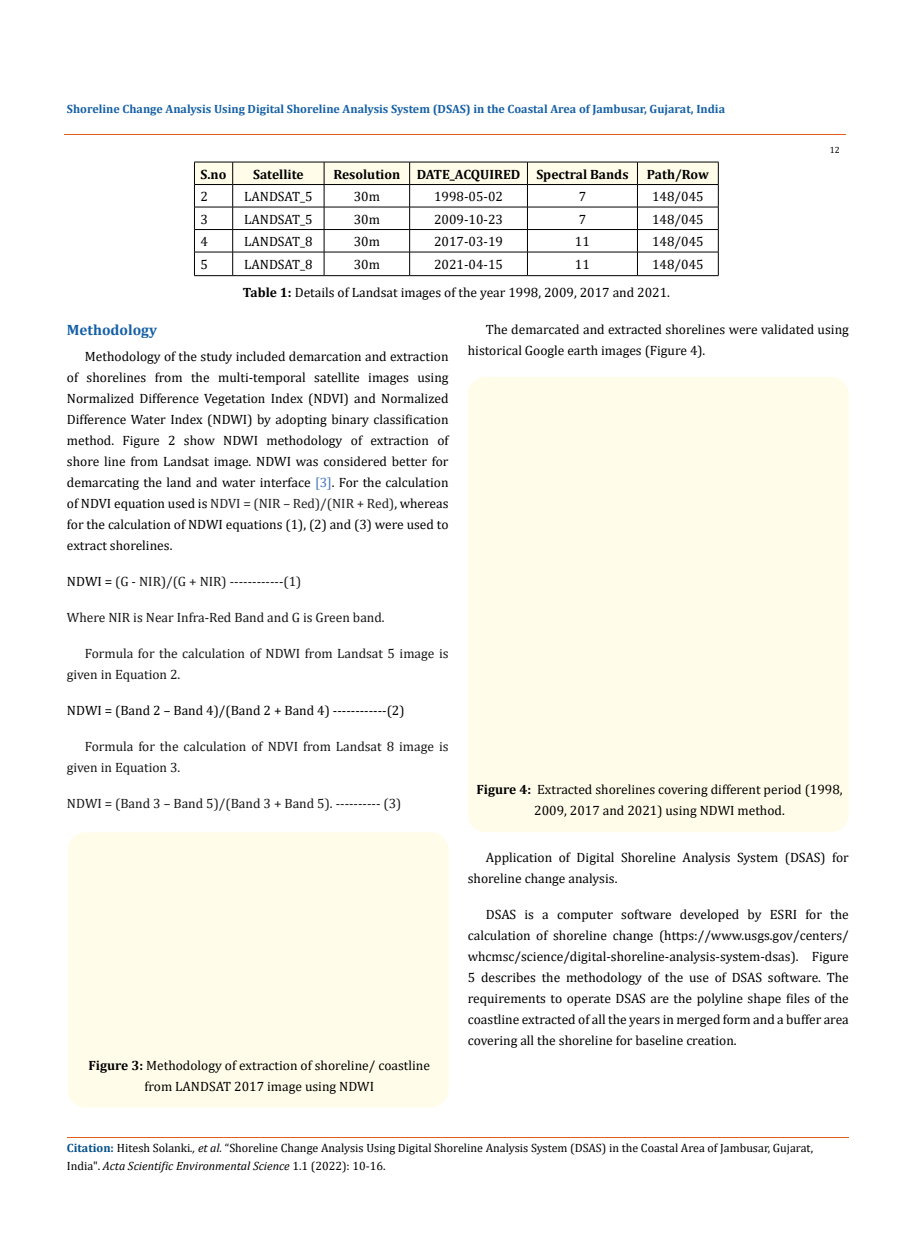
<style>
.page{position:relative;width:917px;height:1242px;background:#fff}
.page>*{position:absolute;margin:0;border:0;box-sizing:border-box;transform-origin:0 0}
.t1{font:700 15px "Cambria";color:#1560a6}
.t2{font:13.5px/21px "Cambria";color:#000}
.t3{font:13.5px/21px "Cambria";color:#171717}
.t4{font:700 13.5px "Cambria";color:#000}
.t5{font:12px/18px "Cambria";color:#000}
.t6{font:700 12px "Cambria";color:#1560a6}
.t7{font:9px "Cambria";color:#000}
.s1{font-weight:700}
.s2{color:#4472c4}
.s3{color:#202124}
.s4{color:#000}
.s5{font-weight:700;color:#035089}
.s6{font-style:italic}
</style>
<div class="page">
<svg style="left:194px;top:162px;width:525px;height:113px"></svg>
<hr style="left:194px;top:275px;width:39px;height:1px;background:#000">
<hr style="left:233px;top:275px;width:91px;height:1px;background:#000">
<hr style="left:324px;top:275px;width:85px;height:1px;background:#000">
<hr style="left:409px;top:275px;width:118px;height:1px;background:#000">
<hr style="left:527px;top:275px;width:110px;height:1px;background:#000">
<hr style="left:637px;top:275px;width:81px;height:1px;background:#000">
<div style="left:68px;top:832px;width:380px;height:275px;background:#fffde9;border-radius:18px"></div>
<div style="left:468px;top:377px;width:380px;height:455px;background:#fffde9;border-radius:18px"></div>
<hr style="left:64px;top:135px;width:781px;height:1px;background:#e05d1a">
<hr style="left:67px;top:1137px;width:781px;height:1px;background:#e05d1a">
<p class="t6" style="left:67px;top:100px;width:659px">Shoreline Change Analysis Using Digital Shoreline Analysis System (DSAS) in the Coastal Area of Jambusar, Gujarat, India</p>
<p class="t4" style="left:200px;top:164px;width:27px">S.no</p>
<p class="t4" style="left:253px;top:164px;width:52px">Satellite</p>
<p class="t4" style="left:333px;top:164px;width:297px">Resolution DATE_ACQUIRED Spectral Bands</p>
<p class="t4" style="left:647px;top:164px;width:63px">Path/Row</p>
<p class="t2" style="left:200px;top:186px;width:9px">2</p>
<p class="t2" style="left:244px;top:186px;width:70px">LANDSAT_5</p>
<p class="t2" style="left:354px;top:186px;width:28px">30m</p>
<p class="t2" style="left:434px;top:186px;width:70px">1998-05-02</p>
<p class="t2" style="left:578px;top:186px;width:9px">7</p>
<p class="t2" style="left:652px;top:186px;width:53px">148/045</p>
<p class="t2" style="left:200px;top:208px;width:9px">3</p>
<p class="t2" style="left:244px;top:208px;width:70px">LANDSAT_5</p>
<p class="t2" style="left:354px;top:208px;width:28px">30m</p>
<p class="t2" style="left:434px;top:208px;width:70px">2009-10-23</p>
<p class="t2" style="left:578px;top:208px;width:9px">7</p>
<p class="t2" style="left:652px;top:208px;width:53px">148/045</p>
<p class="t2" style="left:200px;top:231px;width:9px">4</p>
<p class="t2" style="left:244px;top:231px;width:70px">LANDSAT_8</p>
<p class="t2" style="left:354px;top:231px;width:28px">30m</p>
<p class="t2" style="left:434px;top:231px;width:70px">2017-03-19</p>
<p class="t2" style="left:575px;top:231px;width:16px">11</p>
<p class="t2" style="left:652px;top:231px;width:53px">148/045</p>
<p class="t2" style="left:200px;top:254px;width:9px">5</p>
<p class="t2" style="left:244px;top:254px;width:70px">LANDSAT_8</p>
<p class="t2" style="left:354px;top:254px;width:28px">30m</p>
<p class="t2" style="left:434px;top:254px;width:70px">2021-04-15</p>
<p class="t2" style="left:575px;top:254px;width:16px">11</p>
<p class="t2" style="left:243px;top:251px;width:462px;line-height:27.8px;text-indent:409px">148/045<br><span class="s1">Table 1:</span> Details of Landsat images of the year 1998, 2009, 2017 and 2021.</p>
<p class="t7" style="left:829px;top:145px;width:11px">12</p>
<p class="t1" style="left:67px;top:319px;width:92px">Methodology</p>
<p class="t2" style="left:67px;top:345px;width:383px;text-align:justify;text-indent:18px">Methodology of the study included demarcation and extraction of shorelines from the multi-temporal satellite images using Normalized Difference Vegetation Index (NDVI) and Normalized Difference Water Index (NDWI) by adopting binary classification method. Figure 2 show NDWI methodology of extraction of shore line from Landsat image. NDWI was considered better for demarcating the land and water interface <span class="s2">[3]</span>. For the calculation of NDVI equation used is <span class="s3">NDVI = (NIR – Red)/(NIR + Red)</span>, whereas for the calculation of NDWI equations (1), (2) and (3) were used to extract shorelines.</p>
<p class="t3" style="left:67px;top:570px;width:236px"><span class="s4">NDWI =</span> (G - NIR)/(G + NIR) ------------(1)</p>
<p class="t3" style="left:67px;top:606px;width:319px">Where NIR is Near Infra-Red Band and G is Green band.</p>
<p class="t3" style="left:67px;top:642px;width:383px;text-indent:18px">Formula for the calculation of NDWI from Landsat 5 image is given in Equation 2.</p>
<p class="t2" style="left:67px;top:699px;width:339px">NDWI = (Band 2 – Band 4)/(Band 2 + Band 4) ------------(2)</p>
<p class="t3" style="left:67px;top:735px;width:383px;text-indent:18px">Formula for the calculation of NDVI from Landsat 8 image is given in Equation 3.</p>
<p class="t3" style="left:67px;top:793px;width:336px">NDWI = (Band 3 – Band 5)/(Band 3 + Band 5). ---------- (3)</p>
<p class="t2" style="left:88px;top:1054px;width:343px;text-align:center"><span class="s1">Figure 3:</span> Methodology of extraction of shoreline/ coastline from LANDSAT 2017 image using NDWI</p>
<p class="t2" style="left:468px;top:319px;width:382px;text-indent:18px">The demarcated and extracted shorelines were validated using historical Google earth images (Figure 4).</p>
<p class="t2" style="left:476px;top:779px;width:367px;text-align:center"><span class="s1">Figure 4:</span> Extracted shorelines covering different period (1998,<br>2009, 2017 and 2021) using NDWI method.</p>
<p class="t2" style="left:468px;top:847px;width:382px;text-indent:18px">Application of Digital Shoreline Analysis System (DSAS) for shoreline change analysis.</p>
<p class="t2" style="left:468px;top:904px;width:382px;text-align:justify;text-indent:18px">DSAS is a computer software developed by ESRI for the calculation of shoreline change (https://www.usgs.gov/centers/ whcmsc/science/digital-shoreline-analysis-system-dsas). Figure 5 describes the methodology of the use of DSAS software. The requirements to operate DSAS are the polyline shape files of the coastline extracted of all the years in merged form and a buffer area covering all the shoreline for baseline creation.</p>
<p class="t5" style="left:67px;top:1139px;width:747px"><span class="s5">Citation:</span> Hitesh Solanki<span class="s6">., et al.</span> “Shoreline Change Analysis Using Digital Shoreline Analysis System (DSAS) in the Coastal Area of Jambusar, Gujarat,<br>India". <span class="s6">Acta Scientific Environmental Science</span> 1.1 (2022): 10-16.</p>
</div>
